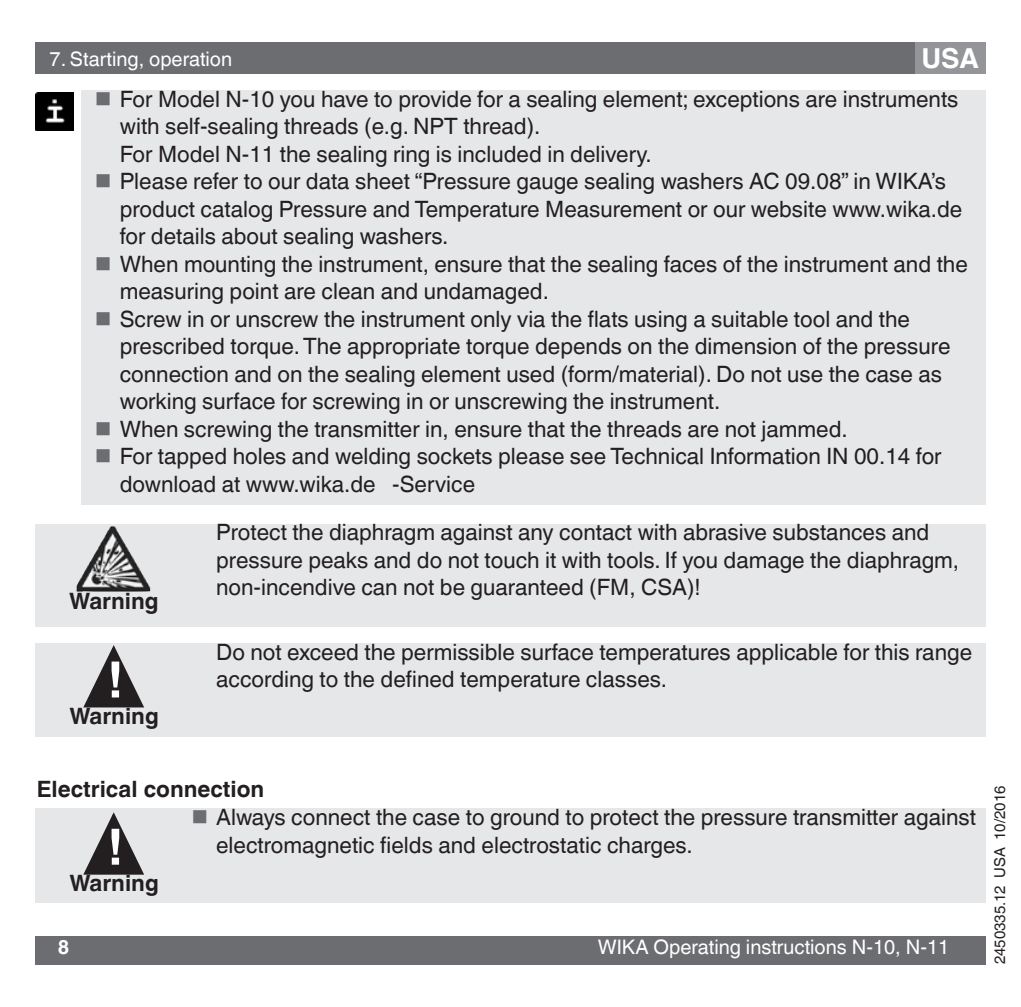
<style>
.page{position:relative;width:1021px;height:1007px;background:#fff}
.page>*{position:absolute;margin:0;border:0;box-sizing:border-box;transform-origin:0 0}
.t1{font:700 50px "Helvetica World";color:#fff}
.t2{font:700 27.5px "Helvetica World";color:#fff}
.t3{font:22.5px/27.5px "Helvetica World";color:#231f20}
.t4{font:700 22.5px "Helvetica World";color:#231f20}
.t5{font:20px "Helvetica World";color:#fff}
.t6{font:700 20px "Helvetica World";color:#fff}
.t7{font:15px "Helvetica World";color:#231f20}
</style>
<div class="page">
<div style="left:35px;top:42px;width:950px;height:32px;background:#6c6d70"></div>
<div style="left:35px;top:935px;width:950px;height:29px;background:#6c6d70"></div>
<div style="left:914px;top:42px;width:71px;height:32px;background:#939598"></div>
<img style="left:35px;top:92px;width:39px;height:38px">
<div style="left:81px;top:90px;width:904px;height:415px;background:#e6e7e9"></div>
<div style="left:35px;top:524px;width:950px;height:103px;background:#e6e7e9"></div>
<div style="left:35px;top:643px;width:950px;height:94px;background:#e6e7e9"></div>
<svg style="left:83px;top:645px;width:61px;height:63px"></svg>
<div style="left:35px;top:808px;width:950px;height:94px;background:#e6e7e9"></div>
<svg style="left:83px;top:812px;width:61px;height:63px"></svg>
<img style="left:77px;top:526px;width:73px;height:65px">
<p class="t5" style="left:50px;top:47px;width:184px">7. Starting, operation</p>
<p class="t2" style="left:921px;top:42px;width:59px">USA</p>
<p class="t3" style="left:120px;top:85px;width:849px">For Model N-10 you have to provide for a sealing element; exceptions are instruments with self-sealing threads (e.g. NPT thread).<br>For Model N-11 the sealing ring is included in delivery.<br>Please refer to our data sheet “Pressure gauge sealing washers AC 09.08” in WIKA’s product catalog Pressure and Temperature Measurement or our website www.wika.de for details about sealing washers.<br>When mounting the instrument, ensure that the sealing faces of the instrument and the measuring point are clean and undamaged.<br>Screw in or unscrew the instrument only via the flats using a suitable tool and the prescribed torque. The appropriate torque depends on the dimension of the pressure connection and on the sealing element used (form/material). Do not use the case as working surface for screwing in or unscrewing the instrument.<br>When screwing the transmitter in, ensure that the threads are not jammed.<br>For tapped holes and welding sockets please see Technical Information IN 00.14 for download at www.wika.de -Service</p>
<p class="t4" style="left:69px;top:588px;width:91px">Warning</p>
<h1 class="t1" style="left:107px;top:650px;width:18px">!</h1>
<p class="t4" style="left:69px;top:703px;width:91px">Warning</p>
<p class="t3" style="left:216px;top:518px;width:744px">Protect the diaphragm against any contact with abrasive substances and pressure peaks and do not touch it with tools. If you damage the diaphragm, non-incendive can not be guaranteed (FM, CSA)!</p>
<p class="t3" style="left:216px;top:638px;width:757px">Do not exceed the permissible surface temperatures applicable for this range according to the defined temperature classes.</p>
<p class="t4" style="left:37px;top:776px;width:229px">Electrical connection</p>
<h1 class="t1" style="left:107px;top:818px;width:18px">!</h1>
<p class="t4" style="left:69px;top:870px;width:91px">Warning</p>
<p class="t3" style="left:216px;top:803px;width:761px">Always connect the case to ground to protect the pressure transmitter against electromagnetic fields and electrostatic charges.</p>
<p class="t6" style="left:58px;top:935px;width:13px">8</p>
<p class="t5" style="left:597px;top:935px;width:353px">WIKA Operating instructions N-10, N-11</p>
<p class="t7" style="left:991px;top:964px;width:180px;rotate:-90deg">2450335.12 USA 10/2016</p>
</div>
